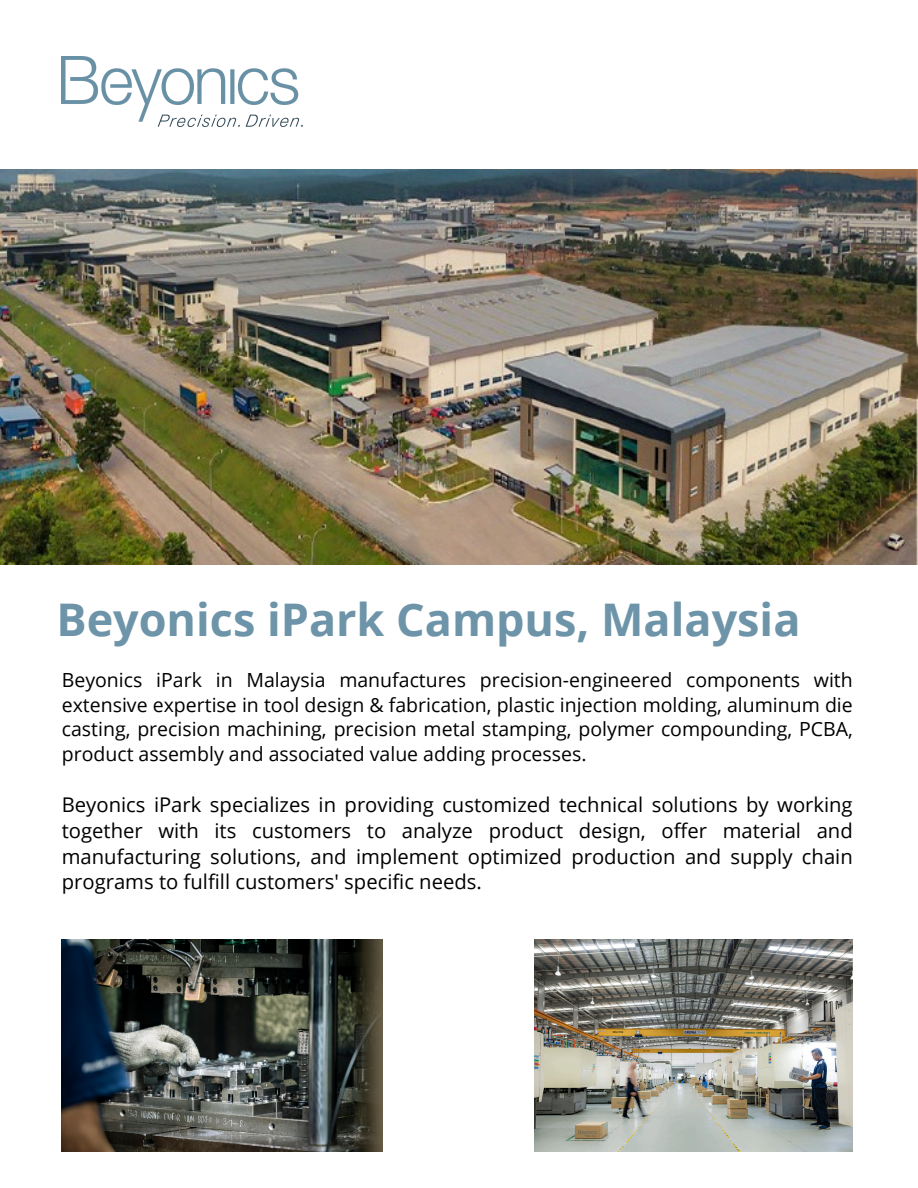
<style>
.page{position:relative;width:918px;height:1188px;background:#fff}
.page>*{position:absolute;margin:0;border:0;box-sizing:border-box;transform-origin:0 0}
.t1{font:700 45px "Open Sans";color:#6d94a8}
.t2{font:20.25px/25.8px "Open Sans";color:#000;text-align:justify}
.t3{font:19.5px/24.8px "Open Sans";color:#000;text-align:justify}
</style>
<div class="page">
<img style="left:0;top:170px;width:918px;height:395px">
<img style="left:62px;top:57px;width:241px;height:69px">
<img style="left:62px;top:940px;width:320px;height:211px">
<img style="left:534px;top:940px;width:319px;height:211px">
<h1 class="t1" style="left:56px;top:588px;width:746px">Beyonics iPark Campus, Malaysia</h1>
<p class="t3" style="left:62px;top:667px;width:793px">Beyonics iPark in Malaysia manufactures precision-engineered components with extensive expertise in tool design &amp; fabrication, plastic injection molding, aluminum die casting, precision machining, precision metal stamping, polymer compounding, PCBA, product assembly and associated value adding processes.</p>
<p class="t2" style="left:62px;top:791px;width:792px">Beyonics iPark specializes in providing customized technical solutions by working together with its customers to analyze product design, offer material and manufacturing solutions, and implement optimized production and supply chain programs to fulfill customers' specific needs.</p>
</div>
